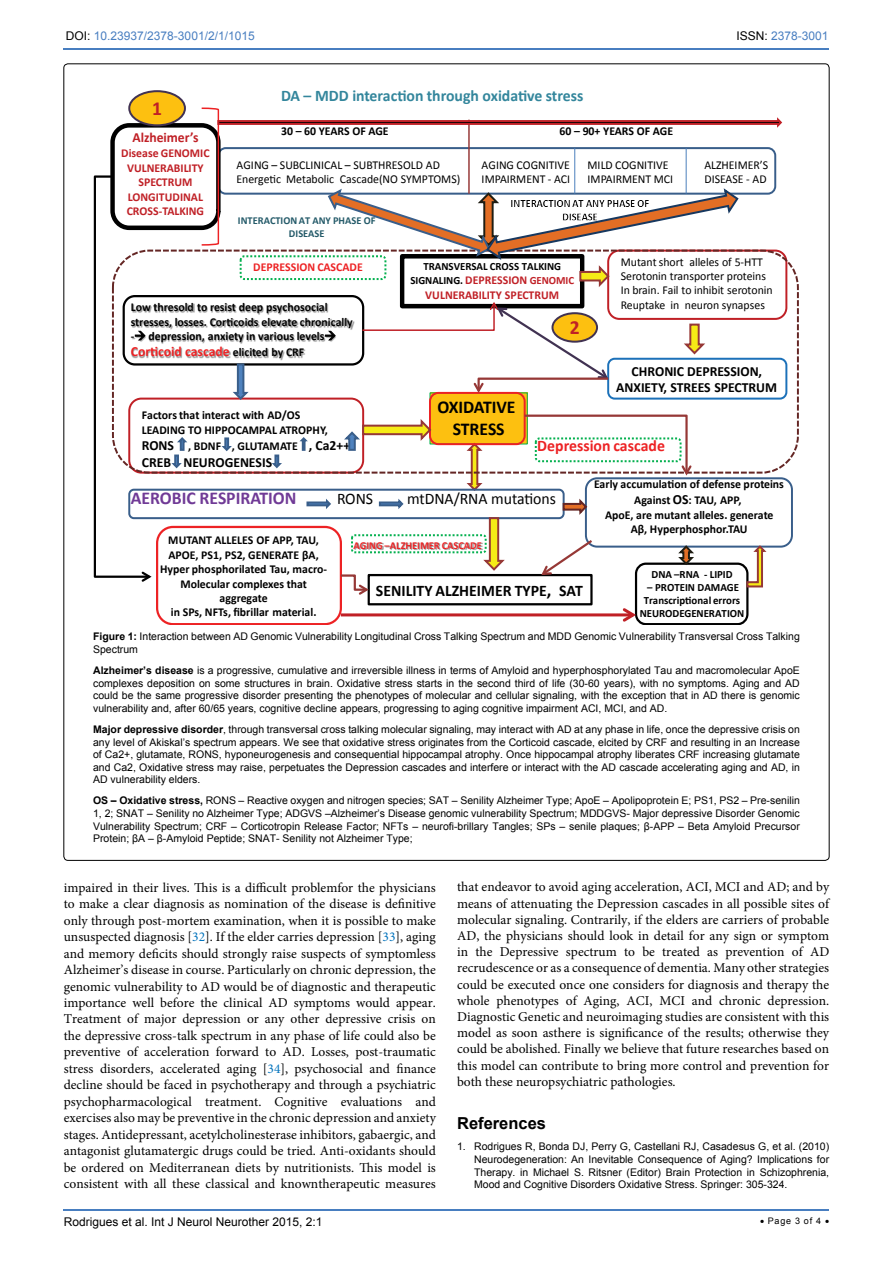
<style>
.page{position:relative;width:893px;height:1263px;background:#fff}
.page>*{position:absolute;margin:0;border:0;box-sizing:border-box;transform-origin:0 0}
.t1{font:700 19.95px "Calibri";color:#c02026}
.t2{font:700 18px "Calibri";color:#703a96}
.t3{font:700 18px/21.8px "Calibri";letter-spacing:-.005em;color:#000;text-align:center}
.t4{font:700 16.5px "Arial";color:#000}
.t5{font:700 16.2px "Calibri";letter-spacing:-.005em;color:#33869c}
.t6{font:700 16.2px "Calibri";color:#000}
.t7{font:16.2px "Calibri";letter-spacing:-.005em;color:#000}
.t8{font:700 16.2px "Calibri";color:#ed2224}
.t9{font:700 13.95px/16.8px "Calibri";letter-spacing:-.005em;color:#000;text-align:center}
.t10{font:700 13.95px "Calibri";letter-spacing:-.005em;color:#ed2224}
.t11{font:700 13.95px "Calibri";letter-spacing:-.005em;color:#c02026}
.t12{font:13.5px/16.5px "Minion Pro";color:#000;text-align:justify}
.t13{font:700 12px/14.4px "Calibri";color:#000;text-align:center}
.t14{font:12px/14.4px "Calibri";color:#000}
.t15{font:700 12px/14.4px "Calibri";color:#c02026;text-align:center}
.t16{font:12px "Arial";color:#487ec0}
.t17{font:12px "Arial";color:#000}
.t18{font:700 12px "Calibri";color:#ed2224}
.t19{font:700 11.1px/13.2px "Calibri";letter-spacing:-.005em;color:#000;text-align:center}
.t20{font:700 10.65px/12.6px "Calibri";letter-spacing:.005em;color:#245a69;text-align:center}
.t21{font:700 10.65px "Calibri";letter-spacing:.005em;color:#ed2224}
.t22{font:10.5px/12.6px "Arial";color:#000;text-align:justify}
.t23{font:9px "Arial";letter-spacing:.08em;color:#000}
.s1{color:#000}
.s2{font-size:12px;color:#c02026}
.s3{color:#c02026}
.s4{font-size:12px;color:#000}
.s5{font-size:13.95px}
.s6{font-size:18px}
.s7{font-weight:700}
.s8{color:#0072bc}
</style>
<div class="page">
<hr style="left:64px;top:1209px;width:765px;height:2px;background:#487ec0">
<hr style="left:64px;top:48px;width:765px;height:2px;background:#487ec0">
<div style="left:129px;top:91px;width:56px;height:34px;background:#fdc010;border-radius:50%"></div>
<div style="left:128px;top:90px;width:58px;height:36px;border:2px solid #413252;border-radius:50%"></div>
<svg style="left:93px;top:107px;width:691px;height:517px"></svg>
<div style="left:240px;top:255px;width:146px;height:25px;border:2px dashed #04b04f;border-radius:4px"></div>
<div style="left:351px;top:534px;width:136px;height:19px;border:2px dashed #04b04f;border-radius:3px"></div>
<div style="left:535px;top:437px;width:147px;height:25px;border:2px dashed #04b04f;border-radius:4px"></div>
<p class="t16" style="left:66px;top:27px;width:190px"><span class="s1">DOI:</span> 10.23937/2378-3001/2/1/1015</p>
<p class="t16" style="left:736px;top:27px;width:94px"><span class="s1">ISSN:</span> 2378-3001</p>
<h1 class="t1" style="left:152px;top:96px;width:11px">1</h1>
<h3 class="t5" style="left:281px;top:85px;width:304px">DA – MDD interaction through oxidative stress</h3>
<p class="t13" style="left:281px;top:123px;width:109px">30 – 60 YEARS OF AGE</p>
<p class="t13" style="left:560px;top:123px;width:115px">60 – 90+ YEARS OF AGE</p>
<h3 class="t11" style="left:132px;top:129px;width:68px">Alzheimer’s</h3>
<p class="t15" style="left:121px;top:146px;width:90px">Disease GENOMIC<br>VULNERABILITY<br>SPECTRUM<br>LONGITUDINAL<br>CROSS-TALKING</p>
<p class="t14" style="left:482px;top:158px;width:90px">AGING COGNITIVE<br>IMPAIRMENT - ACI</p>
<p class="t14" style="left:587px;top:158px;width:87px">MILD COGNITIVE<br>IMPAIRMENT MCI</p>
<p class="t14" style="left:704px;top:158px;width:65px">ALZHEIMER’S<br>DISEASE - AD</p>
<p class="t14" style="left:237px;top:158px;width:225px">AGING – SUBCLINICAL – SUBTHRESOLD AD<br>Energetic Metabolic Cascade(NO SYMPTOMS)</p>
<p class="t20" style="left:238px;top:214px;width:139px">INTERACTIONAT ANY PHASE OF<br>DISEASE</p>
<p class="t14" style="left:621px;top:254px;width:153px">Mutant short alleles of 5-HTT<br>Serotonin transporter proteins<br>In brain. Fail to inhibit serotonin</p>
<p class="t19" style="left:410px;top:259px;width:165px;line-height:14.2px">TRANSVERSAL CROSS TALKING<br>SIGNALING. <span class="s2">DEPRESSION</span> <span class="s3">GENOMIC</span></p>
<p class="t15" style="left:425px;top:288px;width:135px">VULNERABILITY SPECTRUM</p>
<p class="t18" style="left:253px;top:260px;width:111px">DEPRESSION CASCADE</p>
<p class="t13" style="left:131px;top:300px;width:198px">Low thresold to resist deep psychosocial</p>
<p class="t14" style="left:621px;top:298px;width:146px">Reuptake in neuron synapses</p>
<p class="t13" style="left:131px;top:314px;width:223px;text-align:left">stresses, losses. Corticoids elevate chronically -→ depression, anxiety in various levels→</p>
<h3 class="t10" style="left:131px;top:343px;width:175px">Corticoid cascade <span class="s4">elicited by CRF</span></h3>
<h1 class="t1" style="left:570px;top:315px;width:11px">2</h1>
<p class="t13" style="left:142px;top:408px;width:187px;text-align:left">Factors that interact with AD/OS<br>LEADING TO HIPPOCAMPAL ATROPHY,</p>
<p class="t13" style="left:142px;top:439px;width:210px"><span class="s5">RONS</span> , BDNF , GLUTAMATE <span class="s5">, Ca2++</span></p>
<h3 class="t9" style="left:142px;top:454px;width:132px">CREB NEUROGENESIS</h3>
<h2 class="t3" style="left:437px;top:396px;width:79px">OXIDATIVE<br>STRESS</h2>
<h3 class="t9" style="left:616px;top:363px;width:162px">CHRONIC DEPRESSION,<br>ANXIETY, STREES SPECTRUM</h3>
<h3 class="t8" style="left:537px;top:436px;width:129px">Depression cascade</h3>
<h2 class="t2" style="left:131px;top:487px;width:167px">AEROBIC RESPIRATION</h2>
<h3 class="t7" style="left:337px;top:489px;width:38px">RONS</h3>
<h3 class="t7" style="left:407px;top:489px;width:150px">mtDNA/RNA mutations</h3>
<p class="t13" style="left:160px;top:533px;width:168px">MUTANT ALLELES OF APP, TAU,<br>APOE, PS1, PS2, GENERATE βA,<br>Hyper phosphorilated Tau, macro-<br>Molecular complexes that aggregate<br>in SPs, NFTs, fibrillar material.</p>
<p class="t21" style="left:353px;top:538px;width:130px">AGING –ALZHEIMER CASCADE</p>
<h3 class="t6" style="left:376px;top:580px;width:209px">SENILITY ALZHEIMER TYPE<span class="s6">,</span> SAT</h3>
<p class="t13" style="left:594px;top:475px;width:191px;line-height:16.4px">Early accumulation of defense proteins<br>Against <span class="s5">OS</span>: TAU, APP,</p>
<p class="t13" style="left:605px;top:508px;width:170px">ApoE, are mutant alleles. generate<br>Aβ, Hyperphosphor.TAU</p>
<p class="t19" style="left:651px;top:567px;width:83px">DNA –RNA - LIPID</p>
<p class="t19" style="left:640px;top:581px;width:106px">– PROTEIN DAMAGE<br>Transcriptional errors<br>NEURODEGENERATION</p>
<p class="t22" style="left:93px;top:630px;width:708px"><span class="s7">Figure 1:</span> Interaction between AD Genomic Vulnerability Longitudinal Cross Talking Spectrum and MDD Genomic Vulnerability Transversal Cross Talking<br>Spectrum</p>
<p class="t22" style="left:93px;top:664px;width:708px"><span class="s7">Alzheimer’s disease</span> is a progressive, cumulative and irreversible illness in terms of Amyloid and hyperphosphorylated Tau and macromolecular ApoE complexes deposition on some structures in brain. Oxidative stress starts in the second third of life (30-60 years), with no symptoms. Aging and AD could be the same progressive disorder presenting the phenotypes of molecular and cellular signaling, with the exception that in AD there is genomic vulnerability and, after 60/65 years, cognitive decline appears, progressing to aging cognitive impairment ACI, MCI, and AD.</p>
<p class="t22" style="left:93px;top:723px;width:708px"><span class="s7">Major depressive disorder</span>, through transversal cross talking molecular signaling, may interact with AD at any phase in life, once the depressive crisis on any level of Akiskal’s spectrum appears. We see that oxidative stress originates from the Corticoid cascade, elcited by CRF and resulting in an Increase of Ca2+, glutamate, RONS, hyponeurogenesis and consequential hippocampal atrophy. Once hippocampal atrophy liberates CRF increasing glutamate and Ca2, Oxidative stress may raise, perpetuates the Depression cascades and interfere or interact with the AD cascade accelerating aging and AD, in AD vulnerability elders.</p>
<p class="t22" style="left:93px;top:794px;width:708px"><span class="s7">OS – Oxidative stress,</span> RONS – Reactive oxygen and nitrogen species; SAT – Senility Alzheimer Type; ApoE – Apolipoprotein E; PS1, PS2 – Pre-senilin 1, 2; SNAT – Senility no Alzheimer Type; ADGVS –Alzheimer’s Disease genomic vulnerability Spectrum; MDDGVS- Major depressive Disorder Genomic Vulnerability Spectrum; CRF – Corticotropin Release Factor; NFTs – neurofi-brillary Tangles; SPs – senile plaques; β-APP – Beta Amyloid Precursor Protein; βA – β-Amyloid Peptide; SNAT- Senility not Alzheimer Type;</p>
<p class="t12" style="left:64px;top:879px;width:374px">impaired in their lives. This is a difficult problemfor the physicians to make a clear diagnosis as nomination of the disease is definitive only through post-mortem examination, when it is possible to make unsuspected diagnosis [<span class="s8">32</span>]. If the elder carries depression [<span class="s8">33</span>], aging and memory deficits should strongly raise suspects of symptomless Alzheimer’s disease in course. Particularly on chronic depression, the genomic vulnerability to AD would be of diagnostic and therapeutic importance well before the clinical AD symptoms would appear.<br>Treatment of major depression or any other depressive crisis on the depressive cross-talk spectrum in any phase of life could also be preventive of acceleration forward to AD. Losses, post-traumatic stress disorders, accelerated aging [<span class="s8">34</span>], psychosocial and finance decline should be faced in psychotherapy and through a psychiatric psychopharmacological treatment. Cognitive evaluations and exercises also may be preventive in the chronic depression and anxiety stages. Antidepressant, acetylcholinesterase inhibitors, gabaergic, and antagonist glutamatergic drugs could be tried. Anti-oxidants should be ordered on Mediterranean diets by nutritionists. This model is consistent with all these classical and knowntherapeutic measures</p>
<p class="t12" style="left:457px;top:879px;width:374px">that endeavor to avoid aging acceleration, ACI, MCI and AD; and by means of attenuating the Depression cascades in all possible sites of molecular signaling. Contrarily, if the elders are carriers of probable AD, the physicians should look in detail for any sign or symptom in the Depressive spectrum to be treated as prevention of AD recrudescence or as a consequence of dementia. Many other strategies could be executed once one considers for diagnosis and therapy the whole phenotypes of Aging, ACI, MCI and chronic depression.<br>Diagnostic Genetic and neuroimaging studies are consistent with this model as soon asthere is significance of the results; otherwise they could be abolished. Finally we believe that future researches based on this model can contribute to bring more control and prevention for both these neuropsychiatric pathologies.</p>
<h3 class="t4" style="left:457px;top:1112px;width:90px">References</h3>
<p class="t22" style="left:474px;top:1140px;width:357px;text-indent:-17px">1. Rodrigues R, Bonda DJ, Perry G, Castellani RJ, Casadesus G, et al. (2010)<br>Neurodegeneration: An Inevitable Consequence of Aging? Implications for Therapy. in Michael S. Ritsner (Editor) Brain Protection in Schizophrenia, Mood and Cognitive Disorders Oxidative Stress. Springer: 305-324.</p>
<p class="t17" style="left:64px;top:1214px;width:260px">Rodrigues et al. Int J Neurol Neurother 2015, 2:1</p>
<p class="t23" style="left:760px;top:1215px;width:71px">• Page 3 of 4 •</p>
</div>
